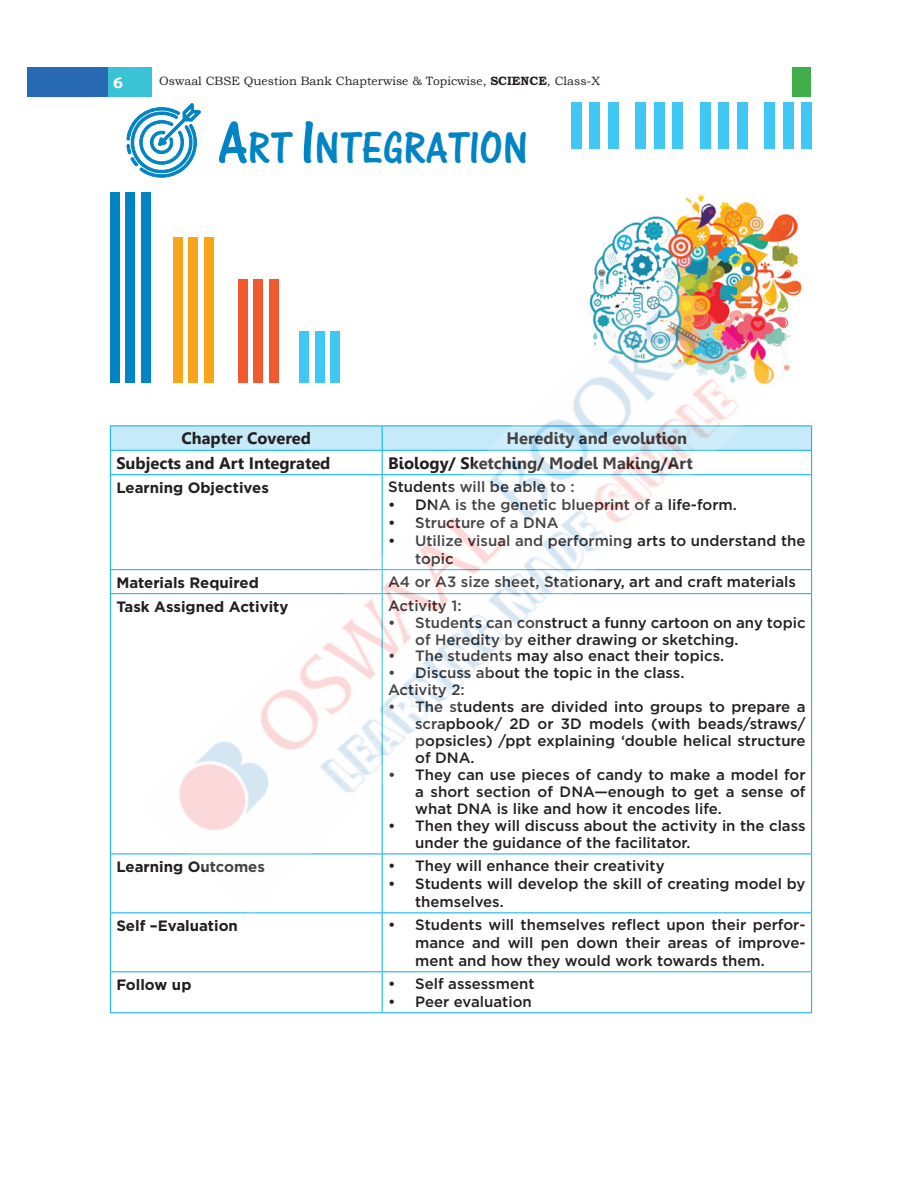
<style>
.page{position:relative;width:918px;height:1188px;background:#fff}
.page>*{position:absolute;margin:0;border:0;box-sizing:border-box;transform-origin:0 0}
.t1{font:46.5px "One Stroke Script Plain";color:#0084c3}
.t2{font:700 16.5px "Gisha";color:#231f20}
.t3{font:500 15px/17px "Gotham";color:#231f20}
.t4{font:700 15px "Gotham";color:#231f20}
.t5{font:700 15px "Bookman Old Style";color:#fff}
.t6{font:12px "Bookman Old Style";color:#231f20}
.s1{font-weight:700}
.s2{font-size:63px}
</style>
<div class="page">
<div style="left:27px;top:68px;width:81px;height:29px;background:#2869b3"></div>
<div style="left:108px;top:68px;width:44px;height:29px;background:#3ac2d7"></div>
<div style="left:792px;top:68px;width:18px;height:29px;background:#40ae49"></div>
<div style="left:110px;top:192px;width:9px;height:191px;background:#0084c3"></div>
<div style="left:173px;top:237px;width:9px;height:146px;background:#f9a51b"></div>
<div style="left:126px;top:192px;width:9px;height:191px;background:#0084c3"></div>
<div style="left:189px;top:237px;width:9px;height:146px;background:#f9a51b"></div>
<div style="left:141px;top:192px;width:9px;height:191px;background:#0084c3"></div>
<div style="left:204px;top:237px;width:9px;height:146px;background:#f9a51b"></div>
<div style="left:571px;top:103px;width:11px;height:46px;background:#40c7f4"></div>
<div style="left:636px;top:103px;width:10px;height:46px;background:#40c7f4"></div>
<div style="left:700px;top:103px;width:11px;height:46px;background:#40c7f4"></div>
<div style="left:765px;top:103px;width:10px;height:46px;background:#40c7f4"></div>
<div style="left:589px;top:103px;width:11px;height:46px;background:#40c7f4"></div>
<div style="left:654px;top:103px;width:11px;height:46px;background:#40c7f4"></div>
<div style="left:718px;top:103px;width:11px;height:46px;background:#40c7f4"></div>
<div style="left:783px;top:103px;width:11px;height:46px;background:#40c7f4"></div>
<div style="left:608px;top:103px;width:11px;height:46px;background:#40c7f4"></div>
<div style="left:672px;top:103px;width:11px;height:46px;background:#40c7f4"></div>
<div style="left:737px;top:103px;width:11px;height:46px;background:#40c7f4"></div>
<div style="left:801px;top:103px;width:11px;height:46px;background:#40c7f4"></div>
<img style="left:594px;top:193px;width:208px;height:178px">
<svg style="left:126px;top:103px;width:75px;height:75px"></svg>
<svg style="left:110px;top:426px;width:702px;height:48px"></svg>
<hr style="left:110px;top:474px;width:272px;height:1px;background:#00aeef">
<hr style="left:110px;top:475px;width:1px;height:94px;background:#00aeef">
<hr style="left:382px;top:474px;width:430px;height:1px;background:#00aeef">
<hr style="left:811px;top:475px;width:1px;height:94px;background:#00aeef">
<hr style="left:110px;top:569px;width:272px;height:1px;background:#00aeef">
<svg style="left:110px;top:570px;width:1px;height:23px"></svg>
<hr style="left:382px;top:569px;width:430px;height:1px;background:#00aeef">
<svg style="left:811px;top:570px;width:1px;height:23px"></svg>
<hr style="left:110px;top:593px;width:272px;height:1px;background:#00aeef">
<hr style="left:110px;top:594px;width:1px;height:260px;background:#00aeef">
<hr style="left:382px;top:593px;width:430px;height:1px;background:#00aeef">
<hr style="left:811px;top:594px;width:1px;height:260px;background:#00aeef">
<hr style="left:110px;top:854px;width:272px;height:1px;background:#00aeef">
<hr style="left:110px;top:854px;width:1px;height:58px;background:#00aeef">
<hr style="left:382px;top:854px;width:430px;height:1px;background:#00aeef">
<hr style="left:811px;top:854px;width:1px;height:58px;background:#00aeef">
<hr style="left:110px;top:912px;width:272px;height:1px;background:#00aeef">
<hr style="left:110px;top:913px;width:1px;height:58px;background:#00aeef">
<hr style="left:382px;top:912px;width:430px;height:1px;background:#00aeef">
<hr style="left:382px;top:913px;width:1px;height:58px;background:#00aeef">
<hr style="left:811px;top:913px;width:1px;height:58px;background:#00aeef">
<hr style="left:110px;top:971px;width:272px;height:1px;background:#00aeef">
<hr style="left:110px;top:972px;width:1px;height:40px;background:#00aeef">
<hr style="left:382px;top:971px;width:430px;height:1px;background:#00aeef">
<hr style="left:382px;top:972px;width:1px;height:40px;background:#00aeef">
<hr style="left:811px;top:972px;width:1px;height:40px;background:#00aeef">
<hr style="left:110px;top:1012px;width:272px;height:1px;background:#00aeef">
<hr style="left:382px;top:1012px;width:430px;height:1px;background:#00aeef">
<img style="left:138px;top:273px;width:642px;height:642px">
<p class="t5" style="left:113px;top:72px;width:11px">6</p>
<p class="t6" style="left:159px;top:73px;width:442px">Oswaal CBSE Question Bank Chapterwise &amp; Topicwise, <span class="s1">SCIENCE</span>, Class-X</p>
<p class="t1" style="left:218px;top:121px;width:311px"><span class="s2">A</span>RT <span class="s2">I</span>NTEGRATION</p>
<p class="t2" style="left:182px;top:429px;width:131px">Chapter Covered</p>
<p class="t2" style="left:506px;top:429px;width:182px">Heredity and evolution</p>
<p class="t2" style="left:116px;top:453px;width:216px">Subjects and Art Integrated</p>
<p class="t2" style="left:388px;top:453px;width:306px">Biology/ Sketching/ Model Making/Art</p>
<p class="t4" style="left:116px;top:477px;width:154px">Learning Objectives</p>
<p class="t3" style="left:388px;top:478px;width:188px">Students will be able to :</p>
<p class="t3" style="left:388px;top:496px;width:350px">• DNA is the genetic blueprint of a life-form.</p>
<p class="t3" style="left:388px;top:514px;width:172px">• Structure of a DNA</p>
<p class="t3" style="left:415px;top:531px;width:392px;line-height:18px;text-indent:-27px">• Utilize visual and performing arts to understand the topic</p>
<p class="t4" style="left:116px;top:572px;width:144px">Materials Required</p>
<p class="t3" style="left:388px;top:572px;width:409px">A4 or A3 size sheet, Stationary, art and craft materials</p>
<p class="t4" style="left:116px;top:596px;width:174px">Task Assigned Activity</p>
<p class="t3" style="left:388px;top:596px;width:75px">Activity 1:</p>
<p class="t3" style="left:415px;top:613px;width:392px;text-indent:-27px">• Students can construct a funny cartoon on any topic of Heredity by either drawing or sketching.</p>
<p class="t3" style="left:388px;top:647px;width:338px">• The students may also enact their topics.</p>
<p class="t3" style="left:388px;top:664px;width:298px">• Discuss about the topic in the class.</p>
<p class="t3" style="left:388px;top:681px;width:78px">Activity 2:</p>
<p class="t3" style="left:415px;top:698px;width:392px;text-align:justify;text-indent:-27px">• The students are divided into groups to prepare a scrapbook/ 2D or 3D models (with beads/straws/ popsicles) /ppt explaining ‘double helical structure of DNA.</p>
<p class="t3" style="left:415px;top:766px;width:392px;text-align:justify;text-indent:-27px">• They can use pieces of candy to make a model for a short section of DNA—enough to get a sense of what DNA is like and how it encodes life.</p>
<p class="t3" style="left:415px;top:817px;width:392px;text-indent:-27px">• Then they will discuss about the activity in the class under the guidance of the facilitator.</p>
<p class="t4" style="left:116px;top:857px;width:150px">Learning Outcomes</p>
<p class="t3" style="left:388px;top:857px;width:278px">• They will enhance their creativity</p>
<p class="t3" style="left:415px;top:874px;width:392px;line-height:18px;text-indent:-27px">• Students will develop the skill of creating model by themselves.</p>
<p class="t4" style="left:116px;top:916px;width:123px">Self –Evaluation</p>
<p class="t3" style="left:415px;top:915px;width:392px;line-height:18px;text-align:justify;text-indent:-27px">• Students will themselves reflect upon their perfor&shy;mance and will pen down their areas of improve&shy;ment and how they would work towards them.</p>
<p class="t4" style="left:116px;top:975px;width:77px">Follow up</p>
<p class="t3" style="left:388px;top:975px;width:148px">• Self assessment</p>
<p class="t3" style="left:388px;top:993px;width:145px">• Peer evaluation</p>
</div>
